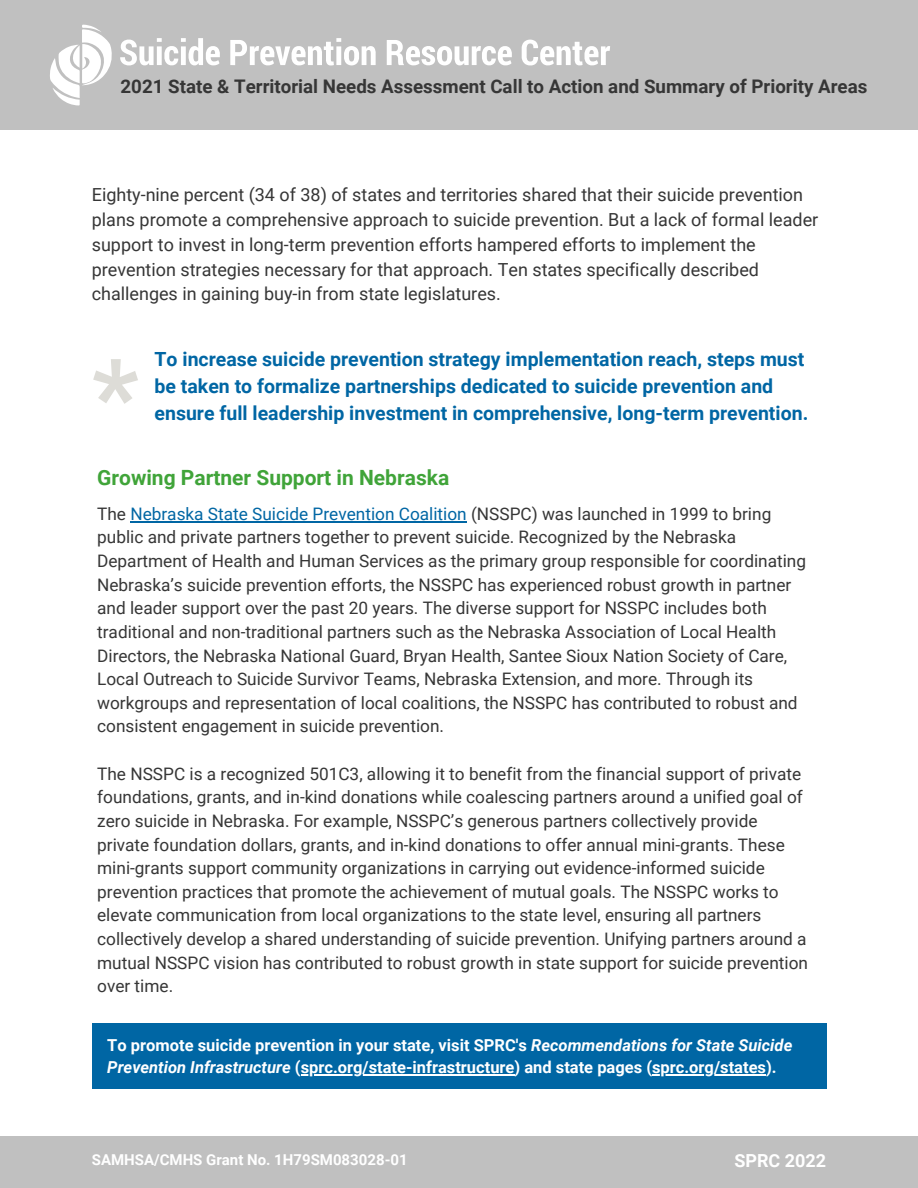
<style>
.page{position:relative;width:918px;height:1188px;background:#fff}
.page>*{position:absolute;margin:0;border:0;box-sizing:border-box;transform-origin:0 0}
.t1{font:700 103.65px "Roboto";color:#dddcd7}
.t2{font:700 21px "Roboto";color:#40a439}
.t3{font:700 19.5px/27px "Roboto";color:#0066a4}
.t4{font:700 18.75px "Roboto";color:#363636}
.t5{font:18px/24.8px "Roboto";color:#363636}
.t6{font:700 18px "Roboto";color:#fff}
.t7{font:17.25px/23.7px "Roboto";color:#363636}
.t8{font:700 16.5px/22.5px "Roboto";color:#fff}
.t9{font:700 15px "Roboto";color:#fff}
.s1{color:#0066a4}
.s2{font-style:italic}
</style>
<div class="page">
<div style="left:0;top:0;width:918px;height:129px;background:#c0c0c0"></div>
<svg style="left:50px;top:25px;width:62px;height:81px"></svg>
<svg style="left:120px;top:38px;width:100px;height:28px"></svg>
<svg style="left:230px;top:38px;width:146px;height:28px"></svg>
<svg style="left:387px;top:40px;width:125px;height:25px"></svg>
<svg style="left:522px;top:40px;width:88px;height:26px"></svg>
<div style="left:92px;top:1023px;width:734px;height:65px;background:#0066a4"></div>
<hr style="left:301px;top:1074px;width:213px;height:1px;background:#fff">
<hr style="left:652px;top:1074px;width:114px;height:1px;background:#fff">
<div style="left:0;top:1137px;width:918px;height:51px;background:#c0c0c0"></div>
<hr style="left:130px;top:521px;width:337px;height:1px;background:#0066a4">
<p class="t4" style="left:121px;top:75px;width:748px">2021 State &amp; Territorial Needs Assessment Call to Action and Summary of Priority Areas</p>
<p class="t5" style="left:92px;top:183px;width:728px">Eighty-nine percent (34 of 38) of states and territories shared that their suicide prevention plans promote a comprehensive approach to suicide prevention. But a lack of formal leader support to invest in long-term prevention efforts hampered efforts to implement the prevention strategies necessary for that approach. Ten states specifically described challenges in gaining buy-in from state legislatures.</p>
<p class="t1" style="left:92px;top:337px;width:48px">*</p>
<p class="t3" style="left:155px;top:346px;width:655px">To increase suicide prevention strategy implementation reach, steps must be taken to formalize partnerships dedicated to suicide prevention and ensure full leadership investment in comprehensive, long-term prevention.</p>
<p class="t2" style="left:97px;top:466px;width:354px">Growing Partner Support in Nebraska</p>
<p class="t7" style="left:97px;top:502px;width:710px">The <span class="s1">Nebraska State Suicide Prevention Coalition</span> (NSSPC) was launched in 1999 to bring public and private partners together to prevent suicide. Recognized by the Nebraska Department of Health and Human Services as the primary group responsible for coordinating Nebraska’s suicide prevention efforts, the NSSPC has experienced robust growth in partner and leader support over the past 20 years. The diverse support for NSSPC includes both traditional and non-traditional partners such as the Nebraska Association of Local Health Directors, the Nebraska National Guard, Bryan Health, Santee Sioux Nation Society of Care, Local Outreach to Suicide Survivor Teams, Nebraska Extension, and more. Through its workgroups and representation of local coalitions, the NSSPC has contributed to robust and consistent engagement in suicide prevention.</p>
<p class="t7" style="left:97px;top:762px;width:712px">The NSSPC is a recognized 501C3, allowing it to benefit from the financial support of private foundations, grants, and in-kind donations while coalescing partners around a unified goal of zero suicide in Nebraska. For example, NSSPC’s generous partners collectively provide private foundation dollars, grants, and in-kind donations to offer annual mini-grants. These mini-grants support community organizations in carrying out evidence-informed suicide prevention practices that promote the achievement of mutual goals. The NSSPC works to elevate communication from local organizations to the state level, ensuring all partners collectively develop a shared understanding of suicide prevention. Unifying partners around a mutual NSSPC vision has contributed to robust growth in state support for suicide prevention over time.</p>
<p class="t8" style="left:107px;top:1034px;width:687px">To promote suicide prevention in your state, visit SPRC's <span class="s2">Recommendations for State Suicide<br>Prevention Infrastructure</span> (sprc.org/state-infrastructure) and state pages (sprc.org/states).</p>
<p class="t9" style="left:92px;top:1151px;width:317px">SAMHSA/CMHS Grant No. 1H79SM083028-01</p>
<p class="t6" style="left:734px;top:1150px;width:93px">SPRC 2022</p>
</div>
